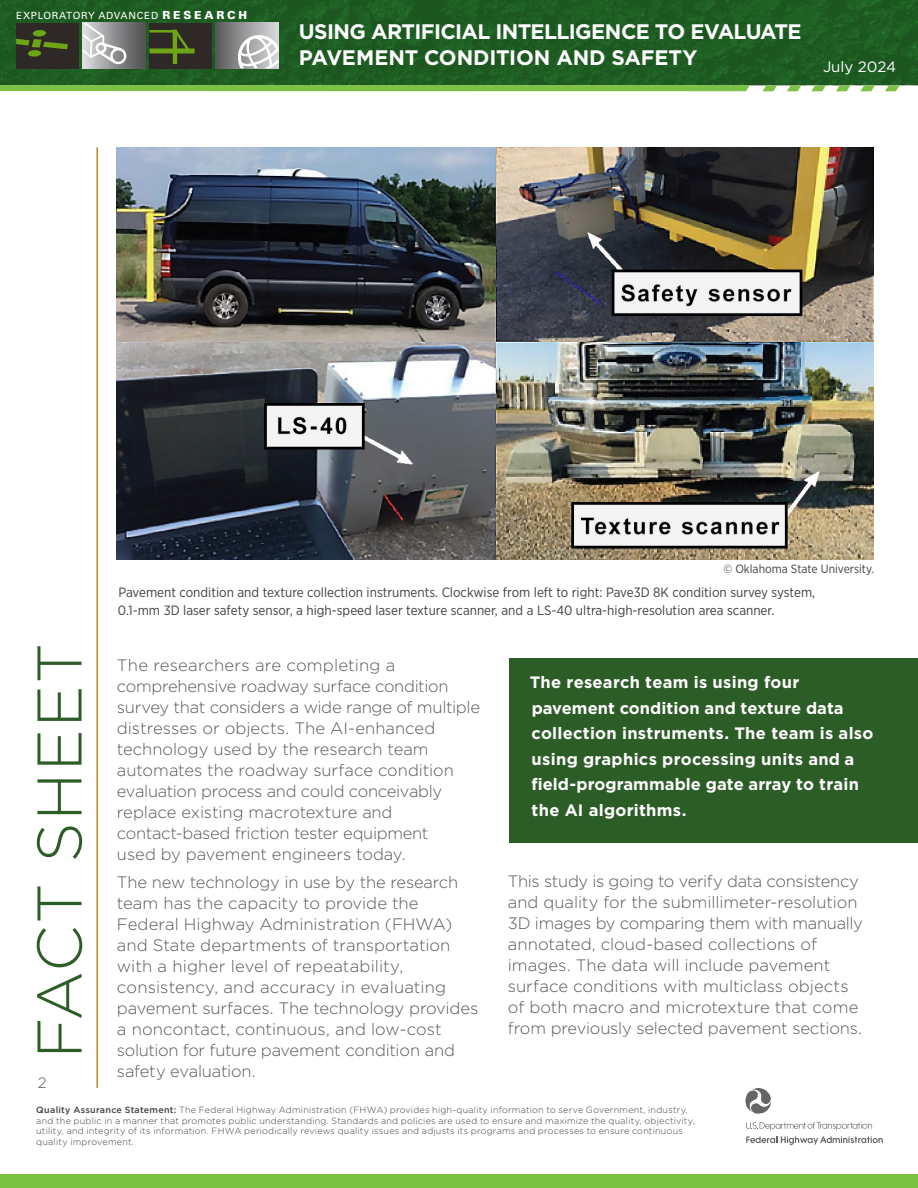
<style>
.page{position:relative;width:918px;height:1188px;background:#fff}
.page>*{position:absolute;margin:0;border:0;box-sizing:border-box;transform-origin:0 0}
.t1{font:300 63px "Gotham";letter-spacing:.025em;color:#2d5d27}
.t2{font:700 21px/25.5px "Gotham";letter-spacing:-.025em;color:#fff}
.t3{font:300 16.5px/21px "Gotham";letter-spacing:-.005em;color:#57585a}
.t4{font:700 16.5px/25.5px "Gotham";letter-spacing:.015em;color:#fff}
.t5{font:15px "Gotham";color:#fff}
.t6{font:300 15px "Gotham";color:#57585a}
.t7{font:13.5px/18px "Gotham Narrow";color:#404041}
.t8{font:12px "Gotham Narrow";color:#404041}
.t9{font:9.9px "Univers LT Std";letter-spacing:.075em;color:#fff}
.t10{font:300 9px/10.5px "Gotham";letter-spacing:.025em;color:#404041}
.s1{font-weight:900;font-size:11.1px}
.s2{font-weight:500}
</style>
<div class="page">
<img style="left:0;top:0;width:918px;height:85px">
<div style="left:0;top:1174px;width:918px;height:14px;background:#7bc142"></div>
<hr style="left:96px;top:147px;width:2px;height:941px;background:#ba8a26">
<svg style="left:0;top:85px;width:750px;height:6px;background:#7dc046"></svg>
<svg style="left:763px;top:86px;width:14px;height:5px"></svg>
<svg style="left:787px;top:86px;width:14px;height:5px"></svg>
<svg style="left:811px;top:86px;width:15px;height:5px"></svg>
<svg style="left:836px;top:86px;width:14px;height:5px"></svg>
<svg style="left:860px;top:86px;width:15px;height:5px"></svg>
<svg style="left:885px;top:86px;width:14px;height:5px"></svg>
<div style="left:149px;top:23px;width:63px;height:45px;background:#2e2926"></div>
<div style="left:216px;top:23px;width:63px;height:45px;background:linear-gradient(to right,#5c5c5d,#dcdddf)"></div>
<div style="left:83px;top:23px;width:62px;height:45px;background:linear-gradient(to right,#dbdcde,#4f4f50)"></div>
<div style="left:16px;top:23px;width:63px;height:45px;background:#2e2926"></div>
<svg style="left:16px;top:39px;width:52px;height:10px"></svg>
<div style="left:33px;top:30px;width:13px;height:7px;background:#6ea516;border-radius:50%"></div>
<div style="left:28px;top:50px;width:13px;height:7px;background:#6ea516;border-radius:50%"></div>
<svg style="left:81px;top:21px;width:47px;height:44px"></svg>
<svg style="left:148px;top:29px;width:44px;height:25px"></svg>
<div style="left:173px;top:30px;width:4px;height:34px;border:4px solid #6ea516"></div>
<svg style="left:233px;top:30px;width:46px;height:38px"></svg>
<svg style="left:746px;top:1122px;width:126px;height:8px"></svg>
<svg style="left:745px;top:1088px;width:26px;height:26px"></svg>
<svg style="left:746px;top:1136px;width:137px;height:9px"></svg>
<div style="left:510px;top:658px;width:408px;height:184px;background:#2d5d27"></div>
<img style="left:117px;top:148px;width:756px;height:411px">
<p class="t9" style="left:16px;top:9px;width:232px">EXPLORATORY ADVANCED <span class="s1">R E S E A R C H</span></p>
<p class="t2" style="left:299px;top:19px;width:504px">USING ARTIFICIAL INTELLIGENCE TO EVALUATE<br>PAVEMENT CONDITION AND SAFETY</p>
<p class="t5" style="left:823px;top:57px;width:75px">July 2024</p>
<h1 class="t1" style="left:19px;top:1059px;width:417px;rotate:-90deg">FACT SHEET</h1>
<p class="t6" style="left:38px;top:1073px;width:10px">2</p>
<p class="t8" style="left:723px;top:562px;width:152px">© Oklahoma State University.</p>
<p class="t7" style="left:118px;top:583px;width:699px">Pavement condition and texture collection instruments. Clockwise from left to right: Pave3D 8K condition survey system,<br>0.1-mm 3D laser safety sensor, a high-speed laser texture scanner, and a LS-40 ultra-high-resolution area scanner.</p>
<p class="t3" style="left:117px;top:654px;width:365px">The researchers are completing a comprehensive roadway surface condition survey that considers a wide range of multiple distresses or objects. The AI-enhanced technology used by the research team automates the roadway surface condition evaluation process and could conceivably replace existing macrotexture and contact-based friction tester equipment<br>used by pavement engineers today.</p>
<p class="t3" style="left:117px;top:871px;width:363px">The new technology in use by the research team has the capacity to provide the Federal Highway Administration (FHWA) and State departments of transportation with a higher level of repeatability, consistency, and accuracy in evaluating pavement surfaces. The technology provides a noncontact, continuous, and low-cost solution for future pavement condition and safety evaluation.</p>
<p class="t3" style="left:508px;top:870px;width:356px">This study is going to verify data consistency and quality for the submillimeter-resolution 3D images by comparing them with manually annotated, cloud-based collections of images. The data will include pavement surface conditions with multiclass objects of both macro and microtexture that come from previously selected pavement sections.</p>
<p class="t4" style="left:530px;top:670px;width:345px">The research team is using four pavement condition and texture data collection instruments. The team is also using graphics processing units and a field-programmable gate array to train the AI algorithms.</p>
<p class="t10" style="left:36px;top:1104px;width:660px"><span class="s2">Quality Assurance Statement:</span> The Federal Highway Administration (FHWA) provides high-quality information to serve Government, industry, and the public in a manner that promotes public understanding. Standards and policies are used to ensure and maximize the quality, objectivity, utility, and integrity of its information. FHWA periodically reviews quality issues and adjusts its programs and processes to ensure continuous quality improvement.</p>
</div>
